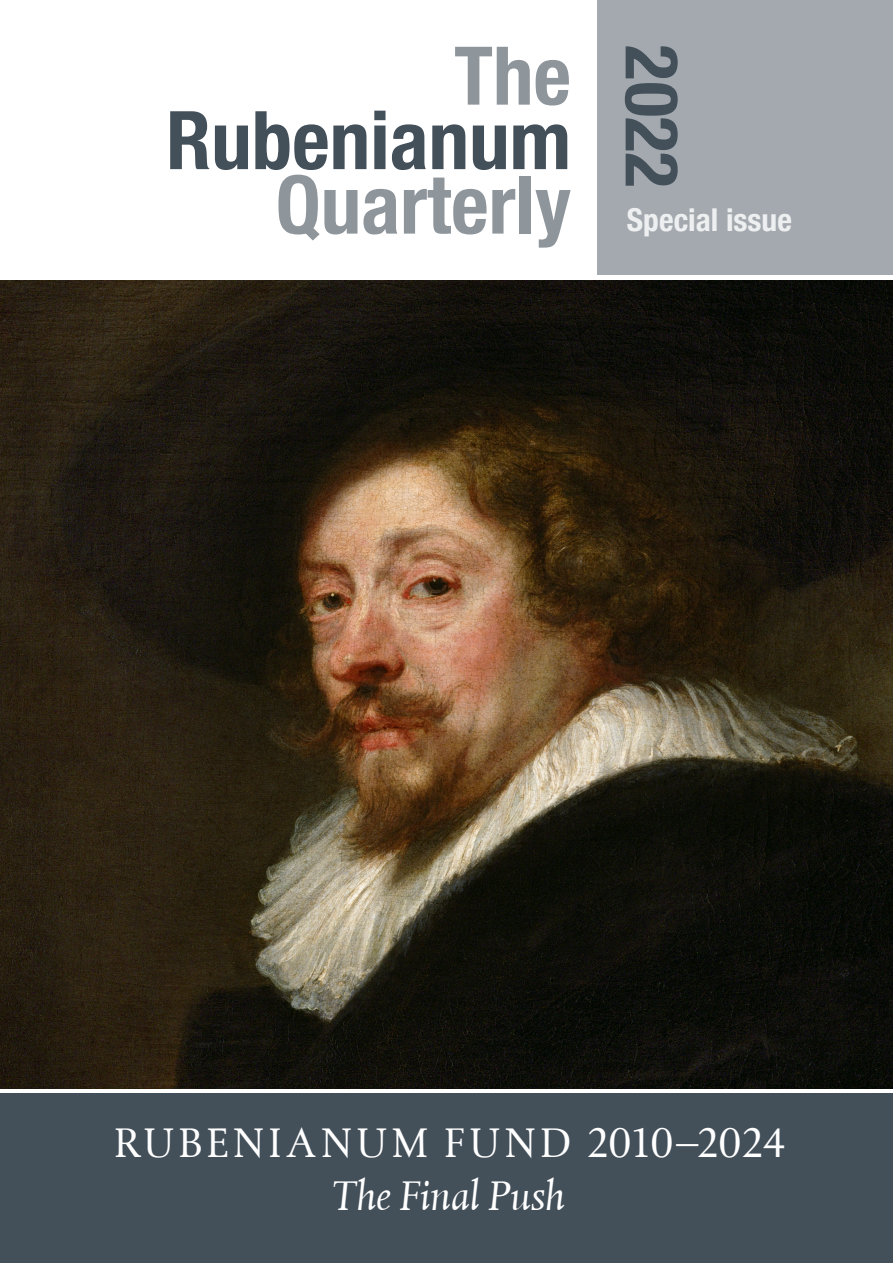
<style>
.page{position:relative;width:893px;height:1263px;background:#fff}
.page>*{position:absolute;margin:0;border:0;box-sizing:border-box;transform-origin:0 0}
.t1{font:700 condensed 81px/64.5px "Helvetica Neue";color:#8e959b;text-align:right}
.t2{font:700 condensed 73.5px "Helvetica Neue";color:#434f59}
.t3{font:43.5px/52.5px "Albertina MT Pro";letter-spacing:.105em;color:#fff;text-align:center}
.t4{font:700 condensed 31.5px "Helvetica Neue";color:#eeeff0}
.s1{color:#434f59}
.s2{font-style:italic}
</style>
<div class="page">
<div style="left:1px;top:1094px;width:892px;height:169px;background:#434f59"></div>
<div style="left:598px;top:0;width:295px;height:274px;background:#a3a9ae"></div>
<img style="left:1px;top:280px;width:892px;height:809px">
<p class="t1" style="left:166px;top:38px;width:406px">The<br><span class="s1">Rubenianum<br></span>Quarterly</p>
<p class="t2" style="left:713px;top:45px;width:144px;rotate:90deg">2022</p>
<p class="t4" style="left:627px;top:194px;width:166px">Special issue</p>
<p class="t3" style="left:114px;top:1116px;width:672px">RUBENIANUM FUND 2010–2024<br><span class="s2">The Final Push</span></p>
</div>
